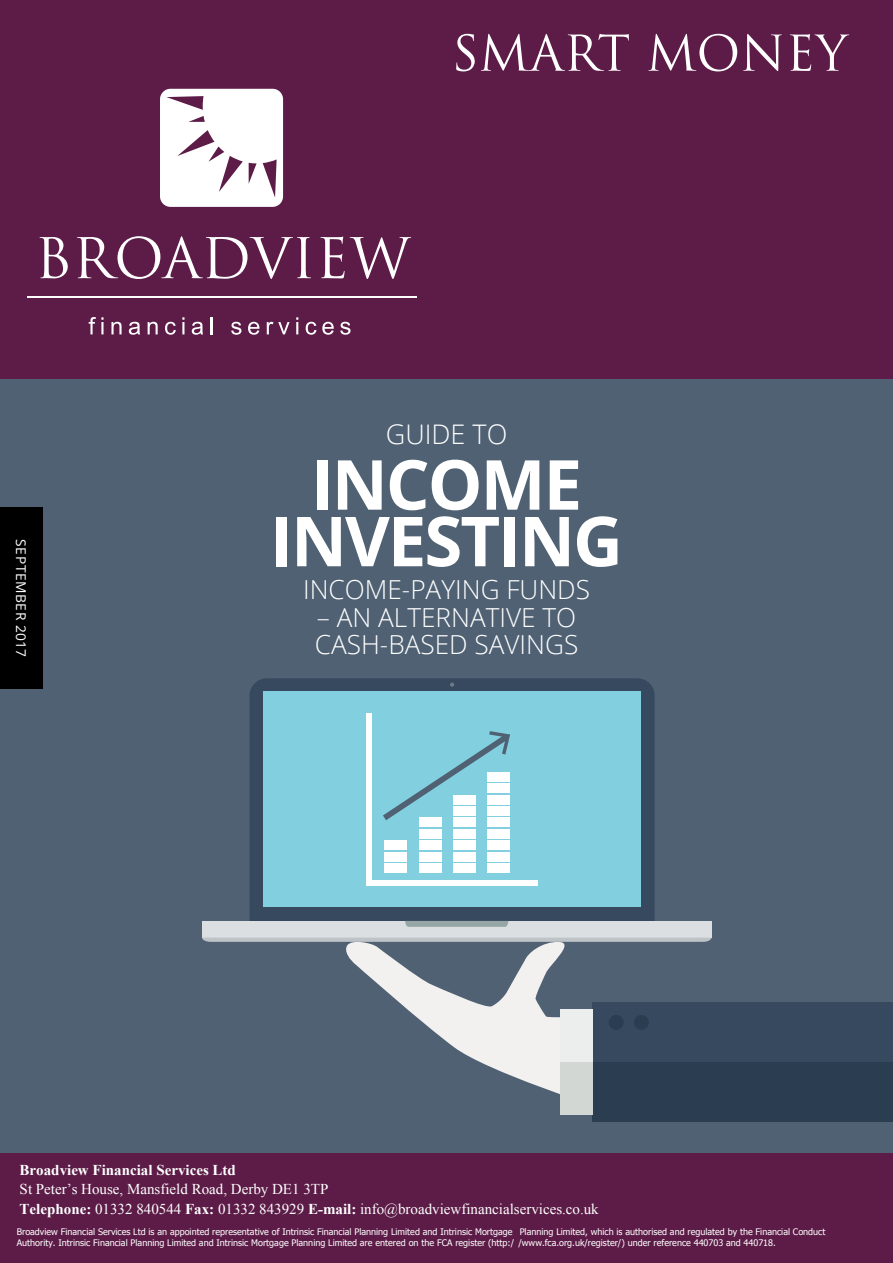
<style>
.page{position:relative;width:893px;height:1263px;background:#4f6173}
.page>*{position:absolute;margin:0;border:0;box-sizing:border-box;transform-origin:0 0}
.t1{font:700 69px/56.6px "Open Sans";letter-spacing:-.03em;color:#fff;text-align:center}
.t2{font:300 27px "Open Sans";color:#fff}
.t3{font:300 26.25px/27.6px "Open Sans";color:#fff}
.t4{font:15px/19.5px "Times New Roman";color:#fff}
.t5{font:700 15px "Times New Roman";color:#fff}
.t6{font:13.5px "Open Sans";letter-spacing:.04em;color:#fff}
.t7{font:9px/10.8px "Tahoma";color:#fff}
.s1{font-weight:700}
</style>
<div class="page">
<div style="left:0;top:507px;width:43px;height:182px;background:#000"></div>
<div style="left:593px;top:1003px;width:300px;height:118px;background:#2b3d50"></div>
<div style="left:593px;top:1003px;width:300px;height:59px;background:#36495f"></div>
<div style="left:560px;top:1062px;width:33px;height:53px;background:#d2d7d3"></div>
<div style="left:250px;top:678px;width:405px;height:260px;background:#36495f;border-radius:17px"></div>
<div style="left:202px;top:921px;width:509px;height:17px;background:#dbdfe1"></div>
<svg style="left:202px;top:938px;width:509px;height:156px"></svg>
<div style="left:263px;top:691px;width:378px;height:216px;background:#82cfdf"></div>
<svg style="left:405px;top:921px;width:103px;height:6px"></svg>
<svg style="left:450px;top:682px;width:4px;height:5px"></svg>
<div style="left:366px;top:713px;width:5px;height:172px;background:#fff"></div>
<div style="left:366px;top:880px;width:172px;height:5px;background:#fff"></div>
<div style="left:384px;top:863px;width:23px;height:10px;background:#fff"></div>
<div style="left:384px;top:852px;width:23px;height:9px;background:#fff"></div>
<div style="left:384px;top:841px;width:23px;height:9px;background:#fff"></div>
<div style="left:419px;top:863px;width:23px;height:10px;background:#fff"></div>
<div style="left:419px;top:852px;width:23px;height:9px;background:#fff"></div>
<div style="left:419px;top:841px;width:23px;height:9px;background:#fff"></div>
<div style="left:419px;top:829px;width:23px;height:9px;background:#fff"></div>
<div style="left:419px;top:818px;width:23px;height:9px;background:#fff"></div>
<div style="left:453px;top:863px;width:23px;height:10px;background:#fff"></div>
<div style="left:453px;top:852px;width:23px;height:9px;background:#fff"></div>
<div style="left:453px;top:841px;width:23px;height:9px;background:#fff"></div>
<div style="left:453px;top:829px;width:23px;height:9px;background:#fff"></div>
<div style="left:453px;top:818px;width:23px;height:9px;background:#fff"></div>
<div style="left:487px;top:863px;width:23px;height:10px;background:#fff"></div>
<div style="left:487px;top:852px;width:23px;height:9px;background:#fff"></div>
<div style="left:487px;top:841px;width:23px;height:9px;background:#fff"></div>
<div style="left:487px;top:829px;width:23px;height:9px;background:#fff"></div>
<div style="left:487px;top:818px;width:23px;height:9px;background:#fff"></div>
<svg style="left:383px;top:731px;width:127px;height:89px"></svg>
<div style="left:0;top:1153px;width:893px;height:110px;background:#5c1c47"></div>
<div style="left:0;top:0;width:893px;height:378px;background:#5c1c47"></div>
<svg style="left:40px;top:237px;width:28px;height:41px"></svg>
<svg style="left:77px;top:236px;width:234px;height:43px"></svg>
<svg style="left:320px;top:237px;width:91px;height:42px"></svg>
<svg style="left:89px;top:317px;width:15px;height:17px"></svg>
<svg style="left:111px;top:322px;width:11px;height:12px"></svg>
<svg style="left:129px;top:322px;width:11px;height:13px"></svg>
<svg style="left:148px;top:322px;width:10px;height:12px"></svg>
<svg style="left:165px;top:322px;width:11px;height:13px"></svg>
<svg style="left:182px;top:317px;width:2px;height:17px"></svg>
<svg style="left:192px;top:322px;width:11px;height:13px"></svg>
<hr style="left:210px;top:317px;width:3px;height:17px;background:#fff">
<svg style="left:231px;top:322px;width:10px;height:13px"></svg>
<svg style="left:248px;top:322px;width:11px;height:13px"></svg>
<svg style="left:267px;top:322px;width:23px;height:12px"></svg>
<svg style="left:296px;top:317px;width:2px;height:17px"></svg>
<svg style="left:306px;top:322px;width:10px;height:13px"></svg>
<svg style="left:322px;top:322px;width:12px;height:13px"></svg>
<svg style="left:340px;top:322px;width:11px;height:13px"></svg>
<hr style="left:27px;top:296px;width:389px;height:1px;background:#fff">
<div style="left:160px;top:89px;width:123px;height:118px;background:#fff;border-radius:10px"></div>
<svg style="left:166px;top:96px;width:38px;height:14px"></svg>
<svg style="left:188px;top:116px;width:17px;height:6px"></svg>
<svg style="left:177px;top:130px;width:66px;height:62px"></svg>
<svg style="left:249px;top:163px;width:8px;height:20px"></svg>
<svg style="left:263px;top:159px;width:14px;height:38px"></svg>
<svg style="left:456px;top:34px;width:19px;height:37px"></svg>
<svg style="left:481px;top:34px;width:148px;height:37px"></svg>
<svg style="left:648px;top:34px;width:89px;height:37px"></svg>
<svg style="left:743px;top:34px;width:39px;height:37px"></svg>
<svg style="left:790px;top:34px;width:59px;height:37px"></svg>
<h3 class="t6" style="left:30px;top:539px;width:119px;rotate:90deg">SEPTEMBER 2017</h3>
<h2 class="t2" style="left:386px;top:415px;width:123px">GUIDE TO</h2>
<h1 class="t1" style="left:270px;top:455px;width:354px">INCOME<br>INVESTING</h1>
<h3 class="t3" style="left:303px;top:575px;width:288px">INCOME-PAYING FUNDS</h3>
<h3 class="t3" style="left:315px;top:602px;width:265px">– AN ALTERNATIVE TO<br>CASH-BASED SAVINGS</h3>
<h3 class="t5" style="left:20px;top:1161px;width:218px">Broadview Financial Services Ltd</h3>
<h3 class="t4" style="left:20px;top:1179px;width:581px">St Peter’s House, Mansfield Road, Derby DE1 3TP<br><span class="s1">Telephone:</span> 01332 840544 <span class="s1">Fax:</span> 01332 843929 <span class="s1">E-mail:</span> info@broadviewfinancialservices.co.uk</h3>
<p class="t7" style="left:17px;top:1226px;width:810px">Broadview Financial Services Ltd is an appointed representative of Intrinsic Financial Planning Limited and Intrinsic Mortgage Planning Limited, which is authorised and regulated by the Financial Conduct<br>Authority. Intrinsic Financial Planning Limited and Intrinsic Mortgage Planning Limited are entered on the FCA register (http:/ /www.fca.org.uk/register/) under reference 440703 and 440718.</p>
</div>
